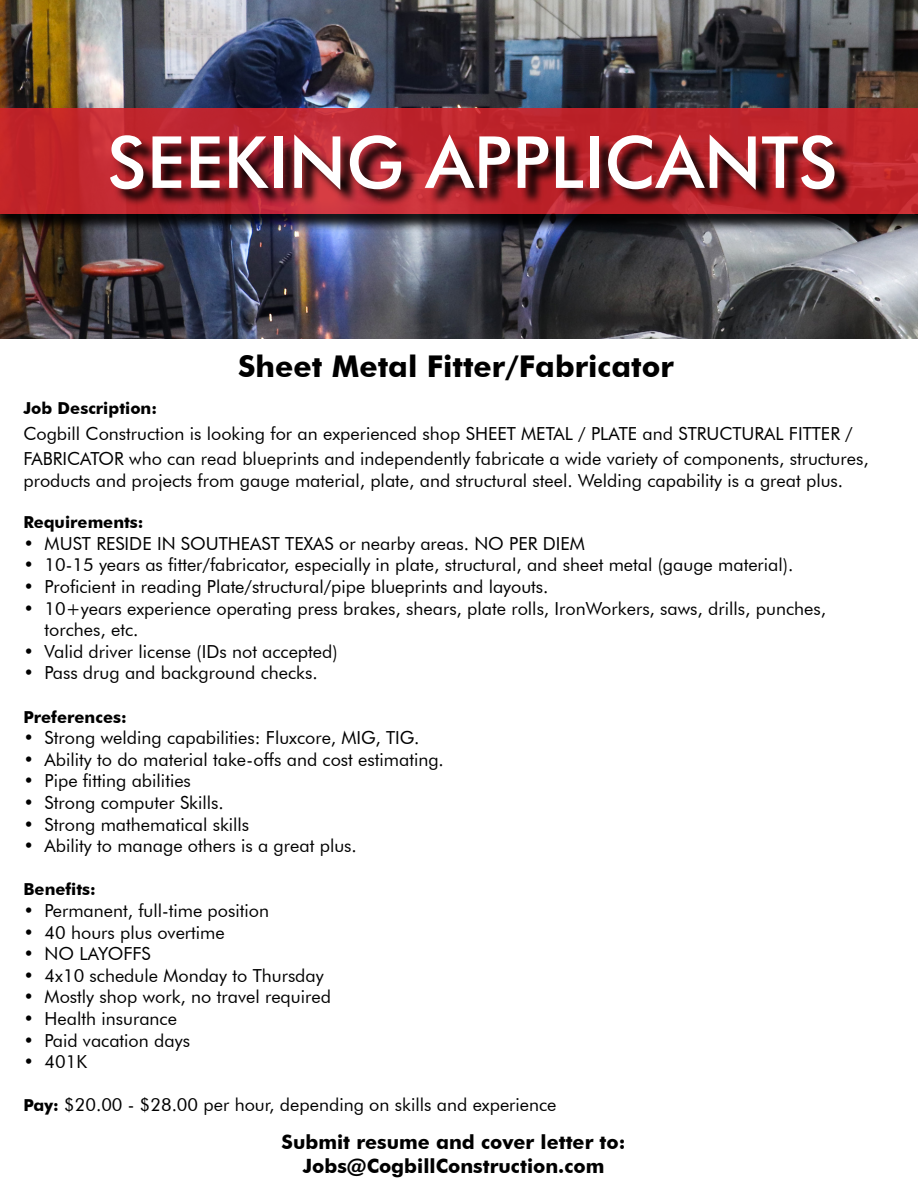
<style>
.page{position:relative;width:918px;height:1188px;background:#fff}
.page>*{position:absolute;margin:0;border:0;box-sizing:border-box;transform-origin:0 0}
.t1{font:500 72px "Futura BT";color:#fff}
.t2{font:700 30px "Futura BT";color:#000}
.t3{font:700 19.65px/23.7px "Futura BT";color:#000;text-align:center}
.t4{font:18px/25.5px "Futura BT";color:#000}
.t5{font:700 16.5px "Futura BT";color:#000}
.s1{font-weight:700;font-size:16.5px}
</style>
<div class="page">
<img style="left:0;top:0;width:918px;height:338px">
<img style="left:0;top:214px;width:918px;height:18px">
<svg style="left:0;top:108px;width:918px;height:106px;background:#c0262d"></svg>
<svg style="left:114px;top:138px;width:739px;height:69px;background:#8c1d24"></svg>
<h1 class="t1" style="left:107px;top:119px;width:732px">SEEKING APPLICANTS</h1>
<h2 class="t2" style="left:238px;top:348px;width:437px">Sheet Metal Fitter/Fabricator</h2>
<p class="t5" style="left:23px;top:398px;width:135px">Job Description:</p>
<p class="t4" style="left:23px;top:420px;width:847px">Cogbill Construction is looking for an experienced shop SHEET METAL / PLATE and STRUCTURAL FITTER /<br>FABRICATOR who can read blueprints and independently fabricate a wide variety of components, structures,</p>
<p class="t4" style="left:23px;top:467px;width:821px">products and projects from gauge material, plate, and structural steel. Welding capability is a great plus.</p>
<p class="t5" style="left:23px;top:512px;width:122px">Requirements:</p>
<p class="t4" style="left:23px;top:530px;width:563px">• MUST RESIDE IN SOUTHEAST TEXAS or nearby areas. NO PER DIEM</p>
<p class="t4" style="left:23px;top:552px;width:771px">• 10-15 years as fitter/fabricator, especially in plate, structural, and sheet metal (gauge material).</p>
<p class="t4" style="left:23px;top:574px;width:527px">• Proficient in reading Plate/structural/pipe blueprints and layouts.</p>
<p class="t4" style="left:45px;top:597px;width:783px;line-height:21.6px;text-indent:-21px">• 10+years experience operating press brakes, shears, plate rolls, IronWorkers, saws, drills, punches, torches, etc.</p>
<p class="t4" style="left:23px;top:638px;width:316px">• Valid driver license (IDs not accepted)</p>
<p class="t4" style="left:23px;top:660px;width:296px">• Pass drug and background checks.</p>
<p class="t5" style="left:23px;top:707px;width:105px">Preferences:</p>
<p class="t4" style="left:23px;top:725px;width:397px">• Strong welding capabilities: Fluxcore, MIG, TIG.</p>
<p class="t4" style="left:23px;top:746px;width:422px">• Ability to do material take-offs and cost estimating.</p>
<p class="t4" style="left:23px;top:768px;width:169px">• Pipe fitting abilities</p>
<p class="t4" style="left:23px;top:790px;width:202px">• Strong computer Skills.</p>
<p class="t4" style="left:23px;top:811px;width:227px">• Strong mathematical skills</p>
<p class="t4" style="left:23px;top:833px;width:335px">• Ability to manage others is a great plus.</p>
<p class="t5" style="left:23px;top:879px;width:74px">Benefits:</p>
<p class="t4" style="left:23px;top:898px;width:247px">• Permanent, full-time position</p>
<p class="t4" style="left:23px;top:919px;width:203px">• 40 hours plus overtime</p>
<p class="t4" style="left:23px;top:941px;width:129px">• NO LAYOFFS</p>
<p class="t4" style="left:23px;top:962px;width:302px">• 4x10 schedule Monday to Thursday</p>
<p class="t4" style="left:23px;top:984px;width:309px">• Mostly shop work, no travel required</p>
<p class="t4" style="left:23px;top:1006px;width:155px">• Health insurance</p>
<p class="t4" style="left:23px;top:1027px;width:168px">• Paid vacation days</p>
<p class="t4" style="left:23px;top:1049px;width:65px">• 401K</p>
<p class="t4" style="left:23px;top:1092px;width:535px"><span class="s1">Pay:</span> $20.00 - $28.00 per hour, depending on skills and experience</p>
<p class="t3" style="left:282px;top:1130px;width:346px">Submit resume and cover letter to:<br>Jobs@CogbillConstruction.com</p>
</div>
